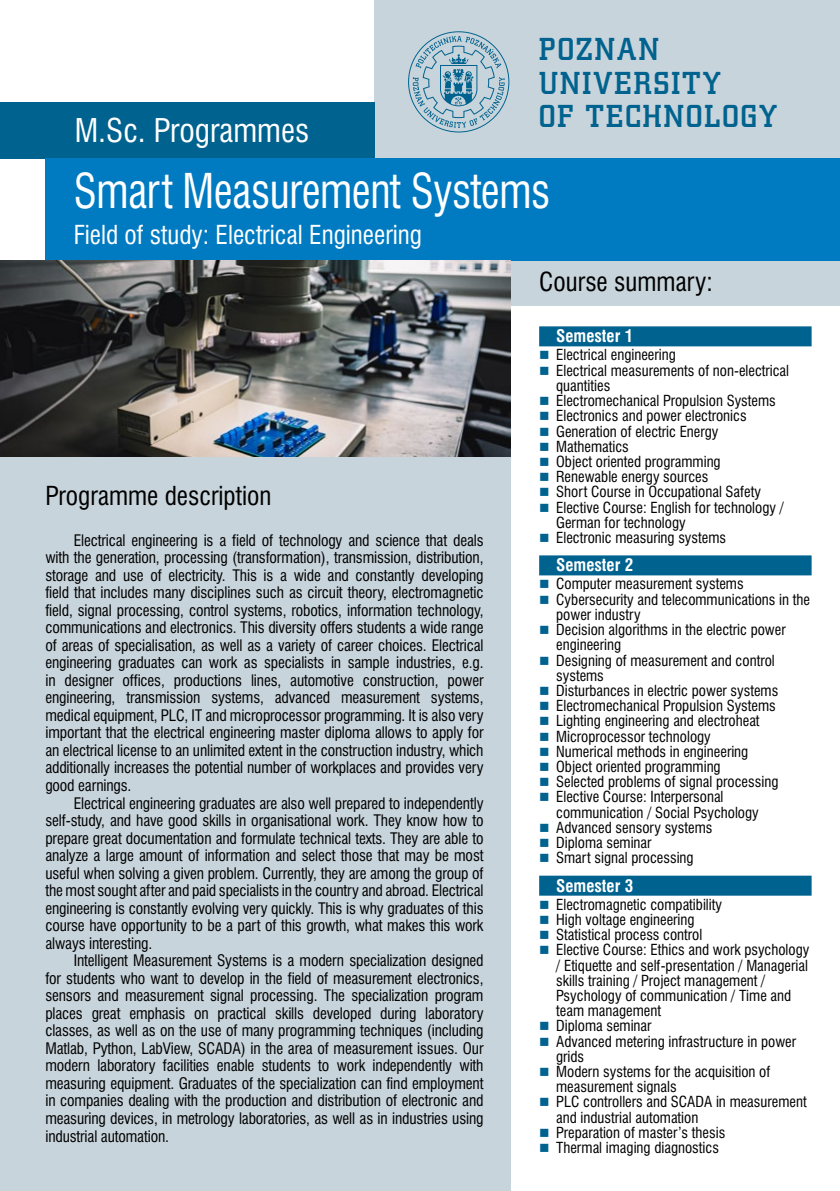
<style>
.page{position:relative;width:840px;height:1191px;background:#fff}
.page>*{position:absolute;margin:0;border:0;box-sizing:border-box;transform-origin:0 0}
.t1{font:44px "Swis 721 Cn PL";letter-spacing:-.01em;color:#fff;scale:.92 1}
.t2{font:30px "Swis 721 Cn PL";color:#fff}
.t3{font:28px/33.6px "Square Slab 711 Md PL";letter-spacing:.075em;color:#00628e}
.t4{font:24px "Swis 721 Cn PL";color:#000}
.t5{font:24px "Swis 721 Cn PL";color:#fff}
.t6{font:700 16px "Swis 721 Cn PL";color:#fff}
.t7{font:14.6px/17.6px "Swis 721 Cn PL";letter-spacing:-.01em;color:#000;text-align:justify}
.t8{font:14px/15.2px "Swis 721 Cn PL";color:#000}
</style>
<div class="page">
<div style="left:374px;top:0;width:465px;height:305px;background:#c8d4db"></div>
<div style="left:0;top:102px;width:374px;height:57px;background:#00628e"></div>
<div style="left:0;top:283px;width:510px;height:908px;background:#c8d4db"></div>
<div style="left:539px;top:326px;width:272px;height:20px;background:#00628e"></div>
<div style="left:539px;top:555px;width:272px;height:20px;background:#00628e"></div>
<div style="left:539px;top:875px;width:272px;height:20px;background:#00628e"></div>
<svg style="left:408px;top:31px;width:101px;height:101px"></svg>
<div style="left:45px;top:159px;width:794px;height:102px;background:#007bc1"></div>
<img style="left:0;top:261px;width:510px;height:196px">
<h2 class="t2" style="left:75px;top:111px;width:236px">M.Sc. Programmes</h2>
<h3 class="t3" style="left:539px;top:32px;width:239px">POZNAN<br>UNIVERSITY<br>OF TECHNOLOGY</h3>
<h1 class="t1" style="left:74px;top:163px;width:519px">Smart Measurement Systems</h1>
<h3 class="t5" style="left:74px;top:219px;width:349px">Field of study: Electrical Engineering</h3>
<h3 class="t4" style="left:45px;top:481px;width:227px">Programme description</h3>
<p class="t7" style="left:45px;top:531px;width:439px;text-indent:28px">Electrical engineering is a field of technology and science that deals with the generation, processing (transformation), transmission, distribution, storage and use of electricity. This is a wide and constantly developing field that includes many disciplines such as circuit theory, electromagnetic field, signal processing, control systems, robotics, information technology, communications and electronics. This diversity offers students a wide range of areas of specialisation, as well as a variety of career choices. Electrical engineering graduates can work as specialists in sample industries, e.g. in designer offices, productions lines, automotive construction, power engineering, transmission systems, advanced measurement systems, medical equipment, PLC, IT and microprocessor programming. It is also very important that the electrical engineering master diploma allows to apply for an electrical license to an unlimited extent in the construction industry, which additionally increases the potential number of workplaces and provides very good earnings.</p>
<p class="t7" style="left:45px;top:794px;width:439px;text-indent:28px">Electrical engineering graduates are also well prepared to independently self-study, and have good skills in organisational work. They know how to prepare great documentation and formulate technical texts. They are able to analyze a large amount of information and select those that may be most useful when solving a given problem. Currently, they are among the group of the most sought after and paid specialists in the country and abroad. Electrical engineering is constantly evolving very quickly. This is why graduates of this course have opportunity to be a part of this growth, what makes this work always interesting.</p>
<p class="t7" style="left:45px;top:951px;width:439px;text-indent:28px">Intelligent Measurement Systems is a modern specialization designed for students who want to develop in the field of measurement electronics, sensors and measurement signal processing. The specialization program places great emphasis on practical skills developed during laboratory classes, as well as on the use of many programming techniques (including Matlab, Python, LabView, SCADA) in the area of measurement issues. Our modern laboratory facilities enable students to work independently with measuring equipment. Graduates of the specialization can find employment in companies dealing with the production and distribution of electronic and measuring devices, in metrology laboratories, as well as in industries using industrial automation.</p>
<h3 class="t4" style="left:539px;top:267px;width:175px">Course summary:</h3>
<p class="t6" style="left:556px;top:326px;width:78px">Semester 1</p>
<p class="t8" style="left:556px;top:347px;width:234px">Electrical engineering<br>Electrical measurements of non-electrical quantities<br>Electromechanical Propulsion Systems<br>Electronics and power electronics<br>Generation of electric Energy<br>Mathematics<br>Object oriented programming<br>Renewable energy sources<br>Short Course in Occupational Safety<br>Elective Course: English for technology /<br>German for technology<br>Electronic measuring systems</p>
<p class="t6" style="left:556px;top:555px;width:78px">Semester 2</p>
<p class="t8" style="left:556px;top:576px;width:255px">Computer measurement systems<br>Cybersecurity and telecommunications in the power industry<br>Decision algorithms in the electric power engineering<br>Designing of measurement and control systems<br>Disturbances in electric power systems<br>Electromechanical Propulsion Systems<br>Lighting engineering and electroheat<br>Microprocessor technology<br>Numerical methods in engineering<br>Object oriented programming<br>Selected problems of signal processing<br>Elective Course: Interpersonal communication / Social Psychology<br>Advanced sensory systems<br>Diploma seminar<br>Smart signal processing</p>
<p class="t6" style="left:556px;top:875px;width:78px">Semester 3</p>
<p class="t8" style="left:556px;top:896px;width:254px">Electromagnetic compatibility<br>High voltage engineering<br>Statistical process control<br>Elective Course: Ethics and work psychology / Etiquette and self-presentation / Managerial skills training / Project management /<br>Psychology of communication / Time and team management<br>Diploma seminar<br>Advanced metering infrastructure in power grids<br>Modern systems for the acquisition of measurement signals<br>PLC controllers and SCADA in measurement and industrial automation<br>Preparation of master’s thesis<br>Thermal imaging diagnostics</p>
</div>
